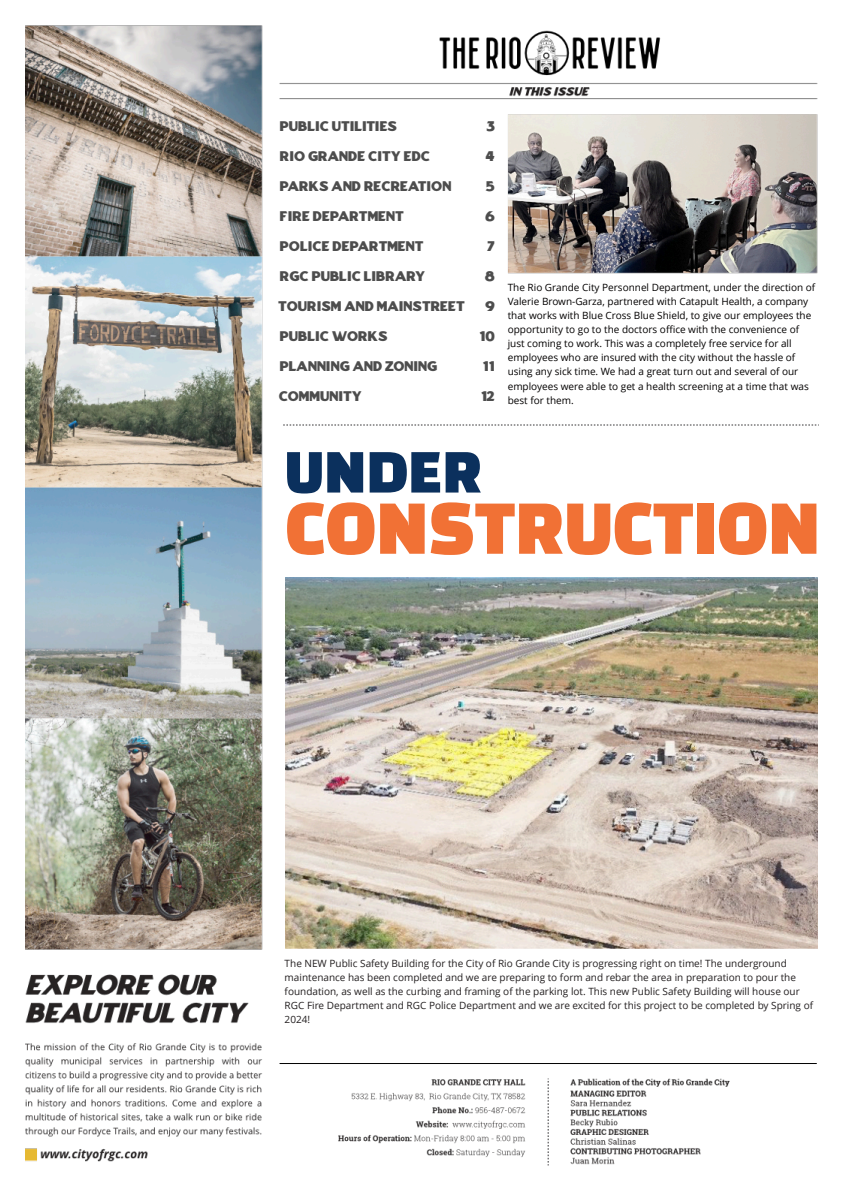
<style>
.page{position:relative;width:842px;height:1191px;background:#fff}
.page>*{position:absolute;margin:0;border:0;box-sizing:border-box;transform-origin:0 0}
.t1{font:80.2px "Changa One";color:#f17135}
.t2{font:64.6px "Changa One";color:#0b305d}
.t3{font:14px "Epilogue";color:#4d4d4d}
.t4{font:10px/14px "Open Sans";color:#030000}
.t5{font:10px/14px "Open Sans";color:#231f20}
</style>
<div class="page">
<img style="left:26px;top:25px;width:793px;height:1141px">
<svg style="left:548px;top:1078px;width:1px;height:87px"></svg>
<hr style="left:280px;top:1063px;width:536px;height:1px;background:#000">
<svg style="left:282px;top:425px;width:537px;height:1px"></svg>
<img style="left:286px;top:577px;width:532px;height:371px">
<h3 class="t3" style="left:280px;top:118px;width:118px">PUBLIC UTILITIES</h3>
<h3 class="t3" style="left:486px;top:118px;width:10px">3</h3>
<h3 class="t3" style="left:280px;top:148px;width:152px">RIO GRANDE CITY EDC</h3>
<h3 class="t3" style="left:485px;top:148px;width:11px">4</h3>
<h3 class="t3" style="left:280px;top:178px;width:173px">PARKS AND RECREATION</h3>
<h3 class="t3" style="left:486px;top:178px;width:11px">5</h3>
<h3 class="t3" style="left:280px;top:208px;width:126px">FIRE DEPARTMENT</h3>
<h3 class="t3" style="left:485px;top:208px;width:11px">6</h3>
<h3 class="t3" style="left:280px;top:238px;width:145px">POLICE DEPARTMENT</h3>
<h3 class="t3" style="left:487px;top:238px;width:10px">7</h3>
<h3 class="t3" style="left:280px;top:268px;width:147px">RGC PUBLIC LIBRARY</h3>
<h3 class="t3" style="left:485px;top:268px;width:12px">8</h3>
<h3 class="t3" style="left:278px;top:298px;width:188px">TOURISM AND MAINSTREET</h3>
<h3 class="t3" style="left:485px;top:298px;width:11px">9</h3>
<h3 class="t3" style="left:280px;top:328px;width:109px">PUBLIC WORKS</h3>
<h3 class="t3" style="left:479px;top:328px;width:17px">10</h3>
<h3 class="t3" style="left:280px;top:358px;width:159px">PLANNING AND ZONING</h3>
<h3 class="t3" style="left:483px;top:358px;width:14px">11</h3>
<h3 class="t3" style="left:279px;top:388px;width:84px">COMMUNITY</h3>
<h3 class="t3" style="left:481px;top:388px;width:15px">12</h3>
<p class="t4" style="left:508px;top:282px;width:309px">The Rio Grande City Personnel Department, under the direction of Valerie Brown-Garza, partnered with Catapult Health, a company that works with Blue Cross Blue Shield, to give our employees the opportunity to go to the doctors office with the convenience of just coming to work. This was a completely free service for all employees who are insured with the city without the hassle of using any sick time. We had a great turn out and several of our employees were able to get a health screening at a time that was best for them.</p>
<h2 class="t2" style="left:285px;top:435px;width:199px">UNDER</h2>
<h1 class="t1" style="left:285px;top:483px;width:536px">CONSTRUCTION</h1>
<p class="t5" style="left:285px;top:957px;width:530px">The NEW Public Safety Building for the City of Rio Grande City is progressing right on time! The underground maintenance has been completed and we are preparing to form and rebar the area in preparation to pour the foundation, as well as the curbing and framing of the parking lot. This new Public Safety Building will house our RGC Fire Department and RGC Police Department and we are excited for this project to be completed by Spring of 2024!</p>
</div>
